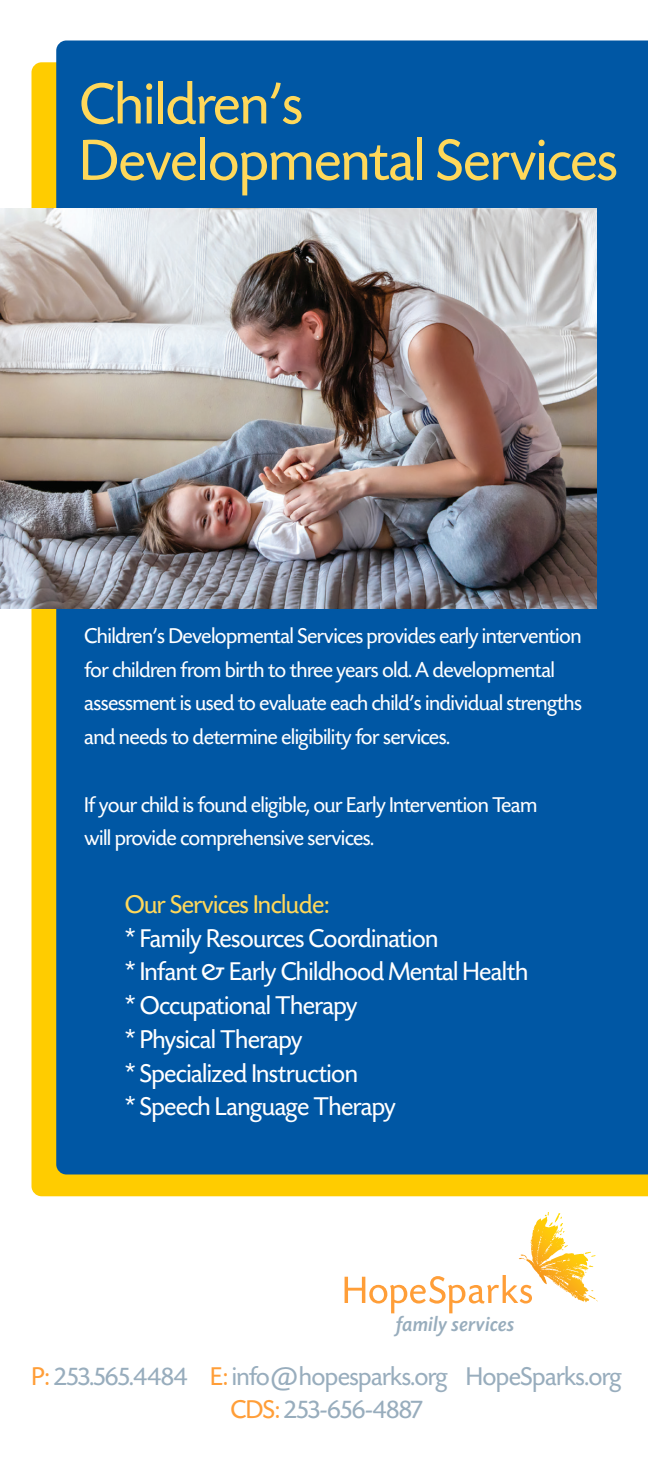
<style>
.page{position:relative;width:648px;height:1458px;background:#fff}
.page>*{position:absolute;margin:0;border:0;box-sizing:border-box;transform-origin:0 0}
.t1{font:60.75px/56.2px "Today SHOP";letter-spacing:.01em;color:#ffd85a}
.t2{font:27px "Today SHOP";color:#fff}
.t3{font:27px "Today SHOP";color:#98adbd}
.t4{font:27px "Today SHOP";color:#ffd85a}
.t5{font:22.5px/33.8px "Today SHOP";color:#fff}
.t6{font:italic 500 21.82px "Today SHOP";letter-spacing:.04em;color:#98adbd}
.s1{color:#ff9e38}
</style>
<div class="page">
<div style="left:32px;top:62px;width:616px;height:1134px;background:#fc0"></div>
<div style="left:56px;top:40px;width:592px;height:1134px;background:#0057a4"></div>
<svg style="left:345px;top:1275px;width:187px;height:38px"></svg>
<svg style="left:533px;top:1212px;width:27px;height:18px"></svg>
<img style="left:0;top:209px;width:596px;height:400px">
<p class="t1" style="left:80px;top:78px;width:539px">Children’s<br>Developmental Services</p>
<p class="t5" style="left:85px;top:620px;width:499px">Children’s Developmental Services provides early intervention for children from birth to three years old. A developmental assessment is used to evaluate each child’s individual strengths and needs to determine eligibility for services.</p>
<p class="t5" style="left:85px;top:788px;width:454px">If your child is found eligible, our Early Intervention Team will provide comprehensive services.</p>
<p class="t4" style="left:125px;top:890px;width:205px">Our Services Include:</p>
<p class="t2" style="left:125px;top:924px;width:315px">* Family Resources Coordination</p>
<p class="t2" style="left:125px;top:958px;width:404px">* Infant &amp; Early Childhood Mental Health</p>
<p class="t2" style="left:125px;top:992px;width:234px">* Occupational Therapy</p>
<p class="t2" style="left:125px;top:1025px;width:179px">* Physical Therapy</p>
<p class="t2" style="left:125px;top:1059px;width:234px">* Specialized Instruction</p>
<p class="t2" style="left:125px;top:1093px;width:272px">* Speech Language Therapy</p>
<p class="t6" style="left:396px;top:1313px;width:119px">family services</p>
<p class="t3" style="left:32px;top:1363px;width:591px"><span class="s1">P:</span> 253.565.4484 <span class="s1">E:</span> info@hopesparks.org HopeSparks.org</p>
<p class="t3" style="left:231px;top:1395px;width:194px"><span class="s1">CDS:</span> 253-656-4887</p>
</div>
